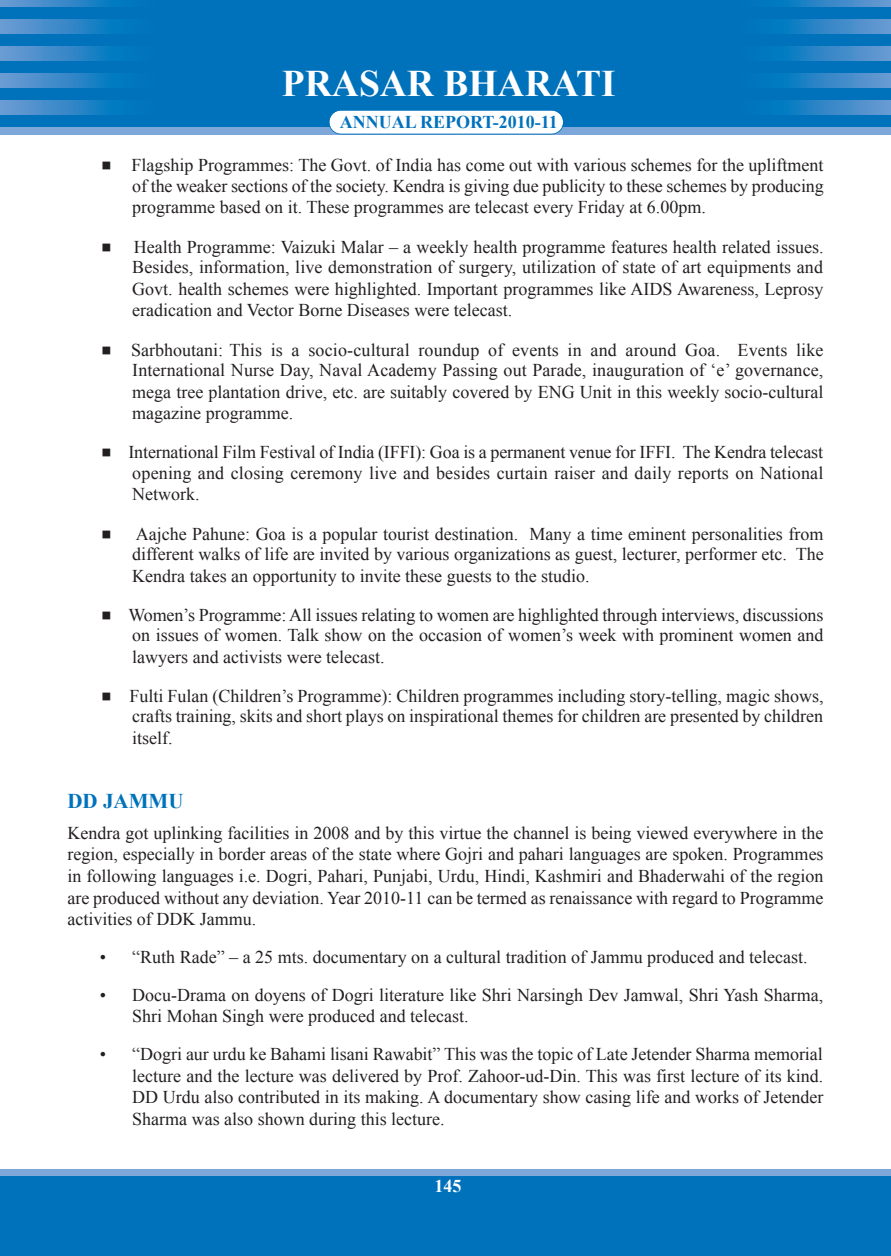
<style>
.page{position:relative;width:891px;height:1256px;background:#fff}
.page>*{position:absolute;margin:0;border:0;box-sizing:border-box;transform-origin:0 0}
.t1{font:700 37.5px "Times New Roman";color:#fff}
.t2{font:700 21px "Times New Roman";color:#0072bc}
.t3{font:18px/21px "Times New Roman";color:#231f20;text-align:justify}
.t4{font:700 18px "Times New Roman";color:#0072bc}
.t5{font:700 18px "Times New Roman";color:#fff}
</style>
<div class="page">
<div style="left:0;top:127px;width:891px;height:8px;background:#7ca7d8"></div>
<div style="left:0;top:0;width:891px;height:127px;background:#0072bc"></div>
<div style="left:329px;top:110px;width:234px;height:24px;background:#fff;border-radius:12px"></div>
<div style="left:329px;top:110px;width:235px;height:24px;border:2px solid #0072bc;border-radius:12px"></div>
<div style="left:0;top:1168px;width:891px;height:8px;background:#7ca7d8"></div>
<div style="left:0;top:1176px;width:891px;height:80px;background:#0072bc"></div>
<svg style="left:0;top:101px;width:108px;height:13px"></svg>
<svg style="left:0;top:74px;width:108px;height:13px"></svg>
<svg style="left:0;top:47px;width:108px;height:13px"></svg>
<svg style="left:0;top:20px;width:108px;height:13px"></svg>
<svg style="left:0;top:0;width:108px;height:6px"></svg>
<svg style="left:788px;top:101px;width:103px;height:13px"></svg>
<svg style="left:788px;top:74px;width:103px;height:13px"></svg>
<svg style="left:788px;top:47px;width:103px;height:13px"></svg>
<svg style="left:788px;top:20px;width:103px;height:13px"></svg>
<svg style="left:788px;top:0;width:103px;height:6px"></svg>
<h1 class="t1" style="left:282px;top:62px;width:335px">PRASAR BHARATI</h1>
<p class="t4" style="left:340px;top:112px;width:220px">ANNUAL REPORT-2010-11</p>
<p class="t3" style="left:132px;top:155px;width:694px">Flagship Programmes: The Govt. of India has come out with various schemes for the upliftment of the weaker sections of the society. Kendra is giving due publicity to these schemes by producing programme based on it. These programmes are telecast every Friday at 6.00pm.</p>
<p class="t3" style="left:132px;top:236px;width:693px">Health Programme: Vaizuki Malar – a weekly health programme features health related issues.<br>Besides, information, live demonstration of surgery, utilization of state of art equipments and Govt. health schemes were highlighted. Important programmes like AIDS Awareness, Leprosy eradication and Vector Borne Diseases were telecast.</p>
<p class="t3" style="left:131px;top:339px;width:694px">Sarbhoutani: This is a socio-cultural roundup of events in and around Goa. Events like International Nurse Day, Naval Academy Passing out Parade, inauguration of ‘e’ governance, mega tree plantation drive, etc. are suitably covered by ENG Unit in this weekly socio-cultural magazine programme.</p>
<p class="t3" style="left:128px;top:442px;width:697px">International Film Festival of India (IFFI): Goa is a permanent venue for IFFI. The Kendra telecast opening and closing ceremony live and besides curtain raiser and daily reports on National Network.</p>
<p class="t3" style="left:132px;top:523px;width:693px">Aajche Pahune: Goa is a popular tourist destination. Many a time eminent personalities from different walks of life are invited by various organizations as guest, lecturer, performer etc. The Kendra takes an opportunity to invite these guests to the studio.</p>
<p class="t3" style="left:128px;top:604px;width:697px">Women’s Programme: All issues relating to women are highlighted through interviews, discussions on issues of women. Talk show on the occasion of women’s week with prominent women and lawyers and activists were telecast.</p>
<p class="t3" style="left:129px;top:685px;width:696px">Fulti Fulan (Children’s Programme): Children programmes including story-telling, magic shows, crafts training, skits and short plays on inspirational themes for children are presented by children itself.</p>
<p class="t2" style="left:68px;top:789px;width:118px">DD JAMMU</p>
<p class="t3" style="left:67px;top:822px;width:758px;line-height:21.6px">Kendra got uplinking facilities in 2008 and by this virtue the channel is being viewed everywhere in the region, especially in border areas of the state where Gojri and pahari languages are spoken. Programmes in following languages i.e. Dogri, Pahari, Punjabi, Urdu, Hindi, Kashmiri and Bhaderwahi of the region are produced without any deviation. Year 2010-11 can be termed as renaissance with regard to Programme activities of DDK Jammu.</p>
<p class="t3" style="left:100px;top:946px;width:709px">• “Ruth Rade” – a 25 mts. documentary on a cultural tradition of Jammu produced and telecast.</p>
<p class="t3" style="left:132px;top:984px;width:693px;line-height:21.6px;text-indent:-32px">• Docu-Drama on doyens of Dogri literature like Shri Narsingh Dev Jamwal, Shri Yash Sharma,<br>Shri Mohan Singh were produced and telecast.</p>
<p class="t3" style="left:132px;top:1043px;width:693px;line-height:21.6px;text-indent:-32px">• “Dogri aur urdu ke Bahami lisani Rawabit” This was the topic of Late Jetender Sharma memorial lecture and the lecture was delivered by Prof. Zahoor-ud-Din. This was first lecture of its kind.<br>DD Urdu also contributed in its making. A documentary show casing life and works of Jetender Sharma was also shown during this lecture.</p>
<p class="t5" style="left:435px;top:1175px;width:28px">145</p>
</div>
